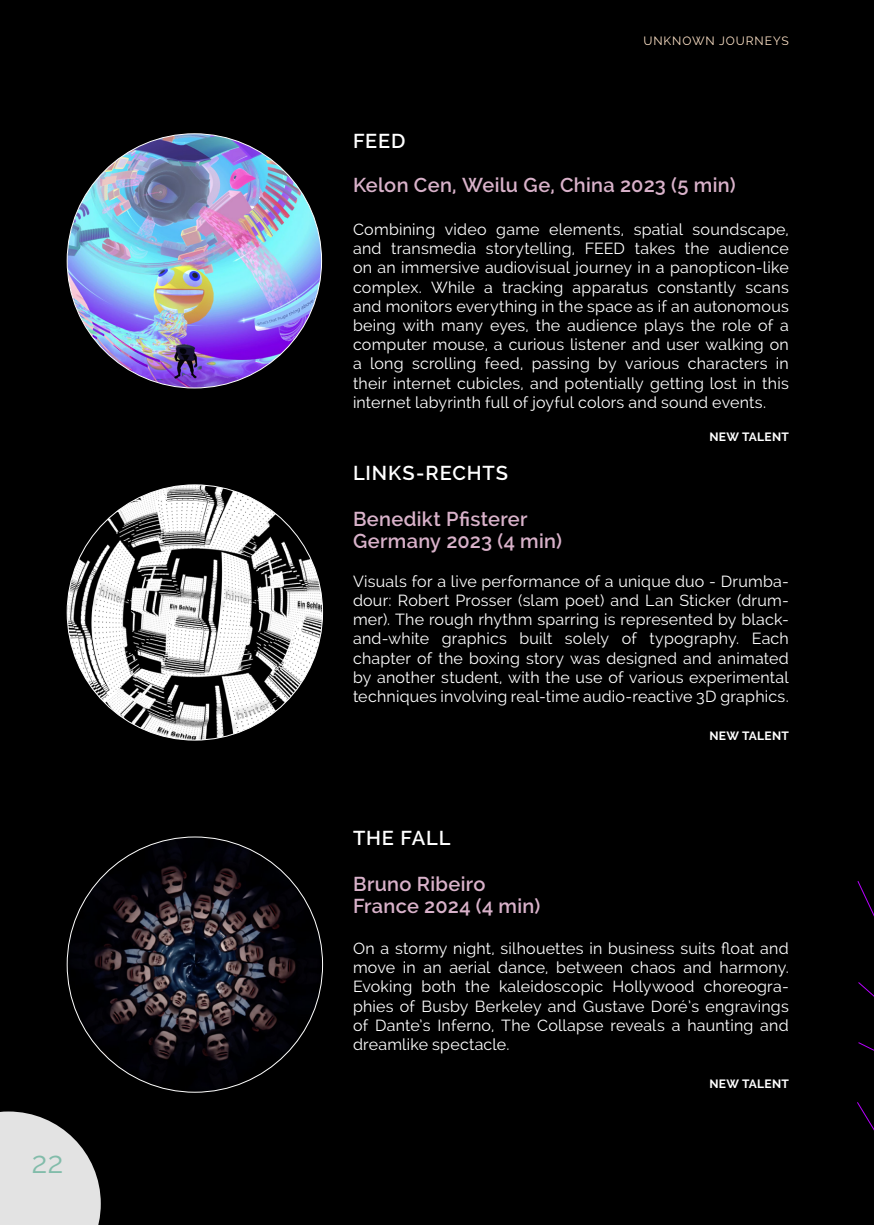
<style>
.page{position:relative;width:874px;height:1225px;background:#fff}
.page>*{position:absolute;margin:0;border:0;box-sizing:border-box;transform-origin:0 0}
.t1{font:30px "Raleway";color:#82bcaa}
.Überschrift_2{font:600 20px "Raleway";letter-spacing:.015em;color:#d9b2ca}
.FeatureShows_Überschrift_1{font:600 20px "Raleway";letter-spacing:.04em;color:#fff}
.txt{font:16px/19.2px "Raleway";letter-spacing:.015em;color:#fff;text-align:justify}
.txt-2{font:700 12px "Raleway";letter-spacing:.02em;color:#fff}
.Info_rechts_oben{font:12px "Raleway";letter-spacing:.075em;color:#fde1c6}
</style>
<div class="page">
<div style="left:0;top:0;width:856px;height:1225px;background:#000"></div>
<svg style="left:0;top:1111px;width:101px;height:114px"></svg>
<div style="left:856px;top:0;width:17px;height:1225px;background:#000"></div>
<img style="left:67px;top:485px;width:255px;height:255px;border-radius:127px">
<img style="left:67px;top:134px;width:254px;height:254px;border-radius:127px">
<img style="left:67px;top:838px;width:255px;height:253px">
<svg style="left:857px;top:881px;width:16px;height:248px"></svg>
<h1 class="t1" style="left:31px;top:1144px;width:33px">22</h1>
<p class="Info_rechts_oben" style="left:643px;top:34px;width:147px">UNKNOWN JOURNEYS</p>
<p class="FeatureShows_Überschrift_1" style="left:353px;top:129px;width:54px">FEED</p>
<p class="Überschrift_2" style="left:353px;top:173px;width:384px">Kelon Cen, Weilu Ge, China 2023 (5 min)</p>
<p class="txt" style="left:353px;top:220px;width:437px">Combining video game elements, spatial soundscape, and transmedia storytelling, FEED takes the audience on an immersive audiovisual journey in a panopticon-like complex. While a tracking apparatus constantly scans and monitors everything in the space as if an autonomous being with many eyes, the audience plays the role of a computer mouse, a curious listener and user walking on a long scrolling feed, passing by various characters in their internet cubicles, and potentially getting lost in this internet labyrinth full of joyful colors and sound events.</p>
<p class="txt-2" style="left:709px;top:430px;width:81px">NEW TALENT</p>
<p class="FeatureShows_Überschrift_1" style="left:353px;top:462px;width:156px">LINKS-RECHTS</p>
<p class="Überschrift_2" style="left:353px;top:508px;width:176px">Benedikt Pfisterer</p>
<p class="Überschrift_2" style="left:353px;top:530px;width:210px">Germany 2023 (4 min)</p>
<p class="txt" style="left:353px;top:571px;width:437px">Visuals for a live performance of a unique duo - Drumba&shy;dour: Robert Prosser (slam poet) and Lan Sticker (drum&shy;mer). The rough rhythm sparring is represented by black&shy;and-white graphics built solely of typography. Each chapter of the boxing story was designed and animated by another student, with the use of various experimental techniques involving real-time audio-reactive 3D graphics.</p>
<p class="txt-2" style="left:709px;top:729px;width:81px">NEW TALENT</p>
<p class="FeatureShows_Überschrift_1" style="left:353px;top:826px;width:99px">THE FALL</p>
<p class="Überschrift_2" style="left:353px;top:872px;width:134px">Bruno Ribeiro</p>
<p class="Überschrift_2" style="left:353px;top:894px;width:189px">France 2024 (4 min)</p>
<p class="txt" style="left:353px;top:938px;width:437px">On a stormy night, silhouettes in business suits float and move in an aerial dance, between chaos and harmony.<br>Evoking both the kaleidoscopic Hollywood choreogra&shy;phies of Busby Berkeley and Gustave Doré’s engravings of Dante’s Inferno, The Collapse reveals a haunting and dreamlike spectacle.</p>
<p class="txt-2" style="left:709px;top:1077px;width:81px">NEW TALENT</p>
</div>
